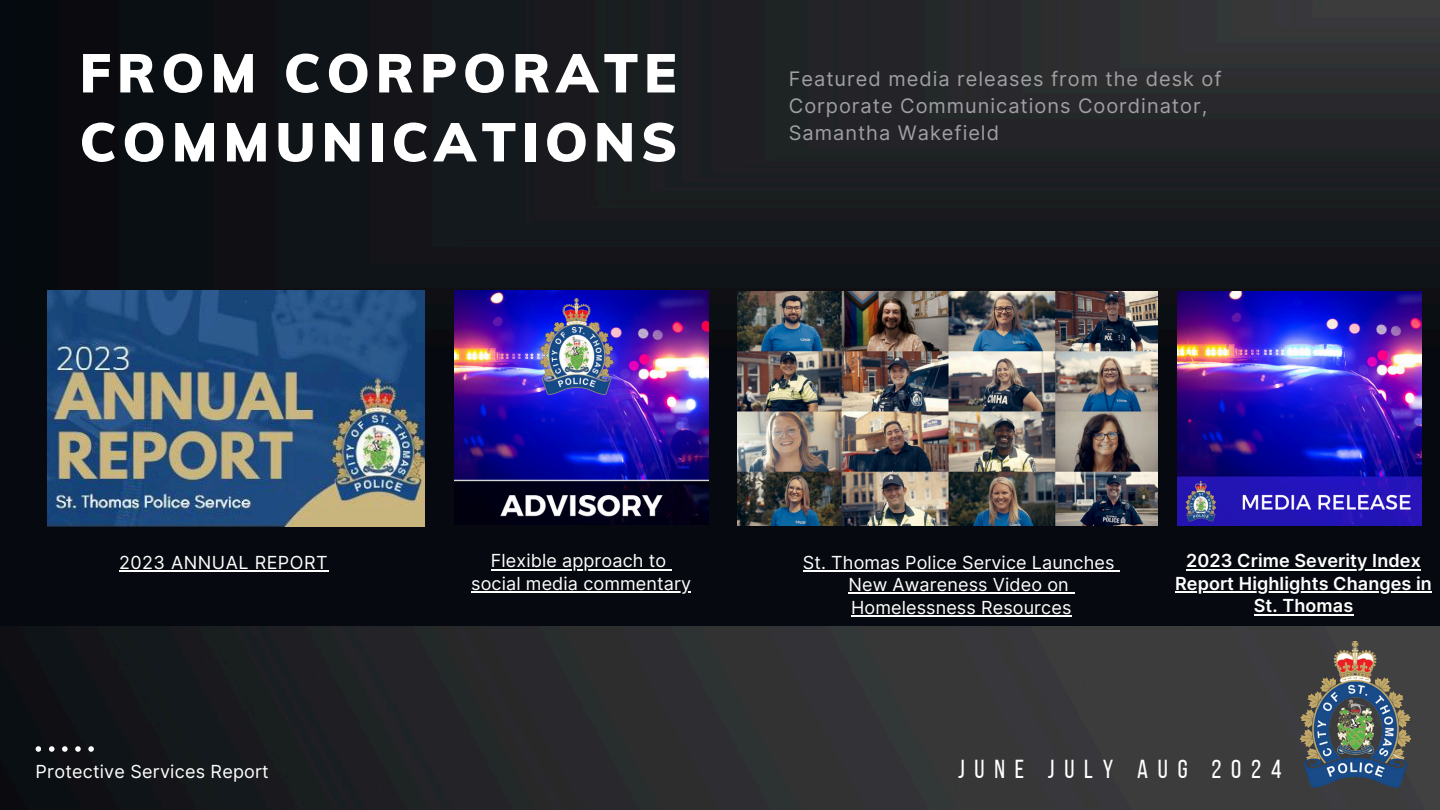
<style>
.page{position:relative;width:1440px;height:810px;background:#06090f}
.page>*{position:absolute;margin:0;border:0;box-sizing:border-box;transform-origin:0 0}
.t1{font:900 54px/69px "Muli";letter-spacing:.105em;color:#fff}
.t2{font:26px "Bebas Neue";letter-spacing:.38em;color:#fff}
.t3{font:20px/27px "Inter";letter-spacing:.05em;color:#9fa0a4}
.t4{font:18px "Inter";letter-spacing:.005em;color:#fff}
.t5{font:600 18px/22.5px "Inter";letter-spacing:.005em;color:#fff;text-align:center}
.t6{font:18px "Inter";letter-spacing:.03em;color:#fff}
</style>
<div class="page">
<img style="left:19px;top:626px;width:1421px;height:184px">
<img style="left:47px;top:0;width:1393px;height:347px">
<img style="left:47px;top:291px;width:378px;height:236px">
<svg style="left:36px;top:746px;width:5px;height:6px"></svg>
<svg style="left:49px;top:746px;width:6px;height:6px"></svg>
<svg style="left:62px;top:746px;width:6px;height:6px"></svg>
<svg style="left:75px;top:746px;width:6px;height:6px"></svg>
<svg style="left:88px;top:746px;width:6px;height:6px"></svg>
<img style="left:1299px;top:642px;width:113px;height:146px">
<img style="left:737px;top:292px;width:420px;height:234px">
<img style="left:1177px;top:292px;width:245px;height:234px">
<img style="left:454px;top:291px;width:254px;height:234px">
<hr style="left:119px;top:570px;width:209px;height:2px;background:#fff">
<hr style="left:803px;top:570px;width:312px;height:2px;background:#fff">
<hr style="left:848px;top:593px;width:221px;height:1px;background:#fff">
<hr style="left:851px;top:615px;width:221px;height:2px;background:#fff">
<hr style="left:1186px;top:569px;width:235px;height:1px;background:#fff">
<hr style="left:1175px;top:591px;width:257px;height:2px;background:#fff">
<hr style="left:1254px;top:614px;width:99px;height:1px;background:#fff">
<hr style="left:491px;top:569px;width:175px;height:1px;background:#fff">
<hr style="left:471px;top:591px;width:220px;height:2px;background:#fff">
<h1 class="t1" style="left:80px;top:38px;width:599px">FROM CORPORATE<br>COMMUNICATIONS</h1>
<p class="t3" style="left:789px;top:66px;width:434px">Featured media releases from the desk of<br>Corporate Communications Coordinator,<br>Samantha Wakefield</p>
<h5 class="t4" style="left:491px;top:550px;width:177px">Flexible approach to</h5>
<h3 class="t4" style="left:471px;top:573px;width:221px">social media commentary</h3>
<p class="t6" style="left:119px;top:551px;width:210px">2023 ANNUAL REPORT</p>
<p class="t4" style="left:803px;top:551px;width:313px">St. Thomas Police Service Launches</p>
<p class="t4" style="left:848px;top:574px;width:222px">New Awareness Video on</p>
<p class="t4" style="left:851px;top:596px;width:222px">Homelessness Resources</p>
<p class="t5" style="left:1186px;top:550px;width:236px">2023 Crime Severity Index</p>
<p class="t5" style="left:1175px;top:572px;width:258px">Report Highlights Changes in<br>St. Thomas</p>
<h4 class="t4" style="left:36px;top:760px;width:235px">Protective Services Report</h4>
<p class="t2" style="left:958px;top:758px;width:325px">JUNE JULY AUG 2024</p>
</div>
